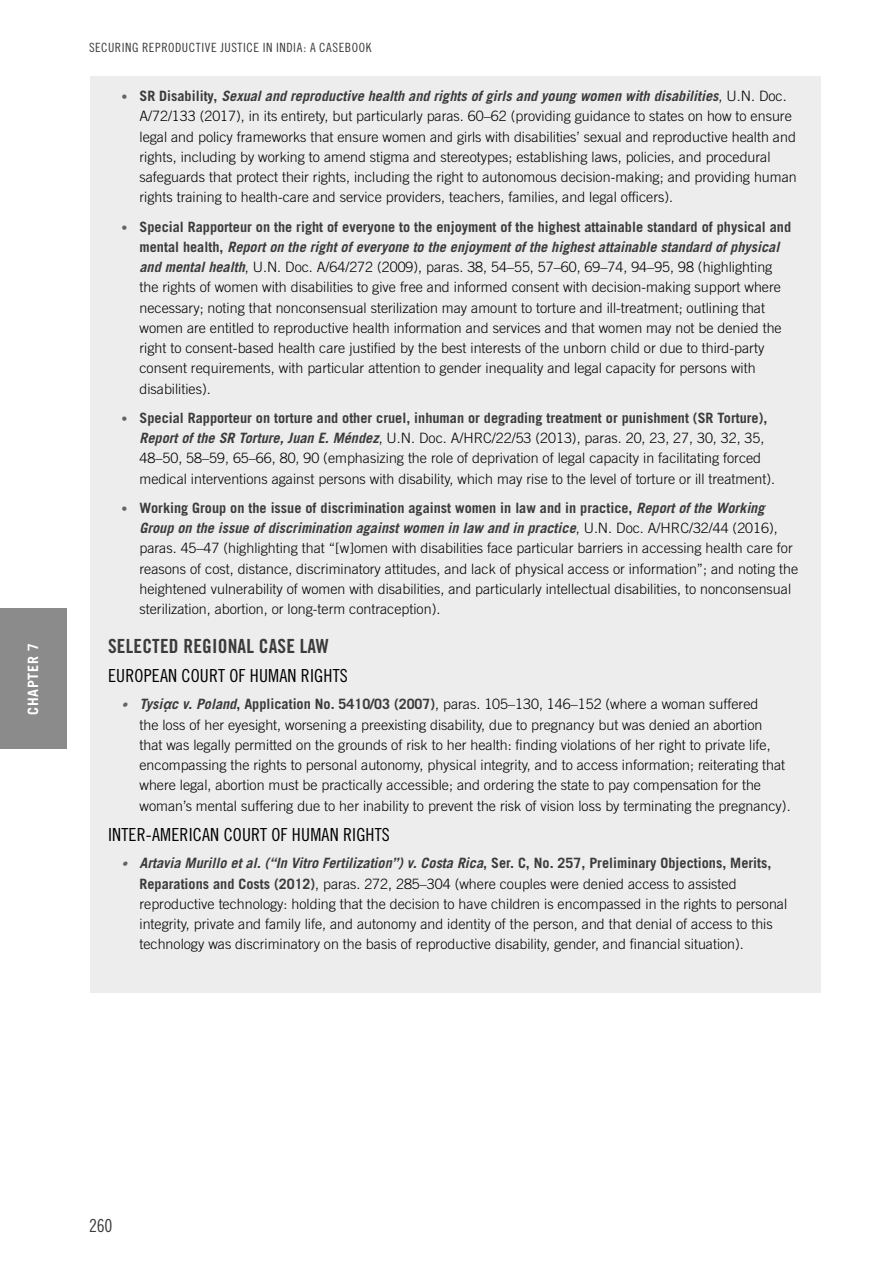
<style>
.page{position:relative;width:893px;height:1263px;background:#fff}
.page>*{position:absolute;margin:0;border:0;box-sizing:border-box;transform-origin:0 0}
.t1{font:19.5px "Trade Gothic Bold Cond Twenty";letter-spacing:.01em;color:#3b3b3b}
.t2{font:18px "Trade Gothic Cond Eighteen";letter-spacing:.01em;color:#000}
.t3{font:18px "Trade Gothic Cond Eighteen";color:#3b3b3b}
.t4{font:300 14.25px/20.2px "Trade Gothic";color:#000}
.t5{font:700 14.25px "Trade Gothic";letter-spacing:.05em;color:#fff}
.t6{font:12.75px "Trade Gothic Cond Eighteen";letter-spacing:.045em;color:#3b3b3b}
.s1{font-weight:700;font-size:12px;color:#636363}
.s2{font-weight:700;color:#3b3b3b}
.s3{font-weight:700;font-style:italic;color:#3b3b3b}
.s4{font-weight:700;font-style:italic;font-size:12px;color:#636363}
.s5{font-family:"Arial";font-weight:700;font-style:italic;color:#3b3b3b}
</style>
<div class="page">
<div style="left:0;top:609px;width:66px;height:140px;background:#8b8b8b"></div>
<div style="left:90px;top:76px;width:731px;height:147px;background:#ededed"></div>
<div style="left:90px;top:207px;width:731px;height:208px;background:#ededed"></div>
<div style="left:90px;top:398px;width:731px;height:107px;background:#ededed"></div>
<div style="left:90px;top:488px;width:731px;height:147px;background:#ededed"></div>
<div style="left:90px;top:620px;width:731px;height:50px;background:#ededed"></div>
<div style="left:90px;top:649px;width:731px;height:50px;background:#ededed"></div>
<div style="left:90px;top:685px;width:731px;height:147px;background:#ededed"></div>
<div style="left:90px;top:808px;width:731px;height:50px;background:#ededed"></div>
<div style="left:90px;top:844px;width:731px;height:126px;background:#ededed"></div>
<div style="left:90px;top:958px;width:731px;height:34px;background:#ededed"></div>
<p class="t5" style="left:24px;top:715px;width:73px;rotate:-90deg">CHAPTER 7</p>
<p class="t6" style="left:89px;top:40px;width:284px">SECURING REPRODUCTIVE JUSTICE IN INDIA: A CASEBOOK</p>
<p class="t4" style="left:140px;top:86px;width:659px;text-indent:-18px"><span class="s1">•</span> <span class="s2">SR Disability,</span> <span class="s3">Sexual and reproductive health and rights of girls and young women with disabilities</span>, U.N. Doc.<br>A/72/133 (2017), in its entirety, but particularly paras. 60–62 (providing guidance to states on how to ensure legal and policy frameworks that ensure women and girls with disabilities’ sexual and reproductive health and rights, including by working to amend stigma and stereotypes; establishing laws, policies, and procedural safeguards that protect their rights, including the right to autonomous decision-making; and providing human rights training to health-care and service providers, teachers, families, and legal officers).</p>
<p class="t4" style="left:140px;top:216px;width:653px;text-indent:-18px"><span class="s1">•</span> <span class="s2">Special Rapporteur on the right of everyone to the enjoyment of the highest attainable standard of physical and mental health,</span> <span class="s3">Report on the right of everyone to the enjoyment of the highest attainable standard of physical and mental health</span>, U.N. Doc. A/64/272 (2009), paras. 38, 54–55, 57–60, 69–74, 94–95, 98 (highlighting the rights of women with disabilities to give free and informed consent with decision-making support where necessary; noting that nonconsensual sterilization may amount to torture and ill-treatment; outlining that women are entitled to reproductive health information and services and that women may not be denied the right to consent-based health care justified by the best interests of the unborn child or due to third-party consent requirements, with particular attention to gender inequality and legal capacity for persons with disabilities).</p>
<p class="t4" style="left:140px;top:407px;width:637px;text-indent:-18px"><span class="s1">•</span> <span class="s2">Special Rapporteur on torture and other cruel, inhuman or degrading treatment or punishment (SR Torture), </span><span class="s3">Report of the SR Torture, Juan E. Méndez</span>, U.N. Doc. A/HRC/22/53 (2013), paras. 20, 23, 27, 30, 32, 35, 48–50, 58–59, 65–66, 80, 90 (emphasizing the role of deprivation of legal capacity in facilitating forced medical interventions against persons with disability, which may rise to the level of torture or ill treatment).</p>
<p class="t4" style="left:140px;top:497px;width:660px;text-indent:-18px"><span class="s1">•</span> <span class="s2">Working Group on the issue of discrimination against women in law and in practice,</span> <span class="s3">Report of the Working Group on the issue of discrimination against women in law and in practice</span>, U.N. Doc. A/HRC/32/44 (2016), paras. 45–47 (highlighting that “[w]omen with disabilities face particular barriers in accessing health care for reasons of cost, distance, discriminatory attitudes, and lack of physical access or information”; and noting the heightened vulnerability of women with disabilities, and particularly intellectual disabilities, to nonconsensual sterilization, abortion, or long-term contraception).</p>
<h1 class="t1" style="left:108px;top:634px;width:222px">SELECTED REGIONAL CASE LAW</h1>
<p class="t2" style="left:108px;top:664px;width:241px">EUROPEAN COURT OF HUMAN RIGHTS</p>
<p class="t4" style="left:139px;top:694px;width:653px;text-indent:-18px"><span class="s4">•</span> <span class="s3">Tysi</span><span class="s5">ᾳ</span><span class="s3">c v. Poland</span><span class="s2">, Application No. 5410/03 (2007)</span>, paras. 105–130, 146–152 (where a woman suffered<br>the loss of her eyesight, worsening a preexisting disability, due to pregnancy but was denied an abortion<br>that was legally permitted on the grounds of risk to her health: finding violations of her right to private life, encompassing the rights to personal autonomy, physical integrity, and to access information; reiterating that where legal, abortion must be practically accessible; and ordering the state to pay compensation for the woman’s mental suffering due to her inability to prevent the risk of vision loss by terminating the pregnancy).</p>
<p class="t2" style="left:108px;top:823px;width:283px">INTER-AMERICAN COURT OF HUMAN RIGHTS</p>
<p class="t4" style="left:140px;top:853px;width:649px;text-indent:-18px"><span class="s4">•</span> <span class="s3">Artavia Murillo et al. (“In Vitro Fertilization”) v. Costa Rica</span><span class="s2">, Ser. C, No. 257, Preliminary Objections, Merits, Reparations and Costs (2012)</span>, paras. 272, 285–304 (where couples were denied access to assisted reproductive technology: holding that the decision to have children is encompassed in the rights to personal integrity, private and family life, and autonomy and identity of the person, and that denial of access to this technology was discriminatory on the basis of reproductive disability, gender, and financial situation).</p>
<p class="t3" style="left:89px;top:1215px;width:25px">260</p>
</div>
